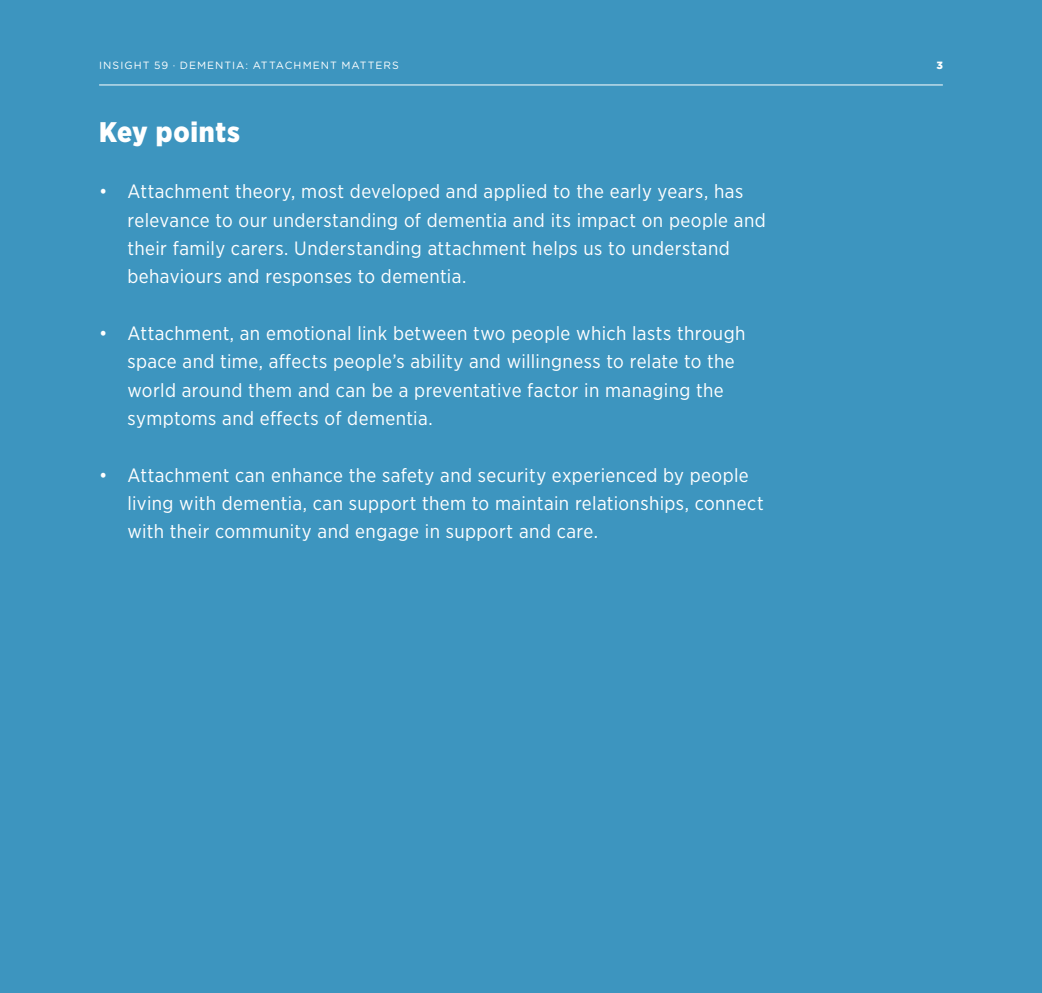
<style>
.page{position:relative;width:1042px;height:993px;background:#fff}
.page>*{position:absolute;margin:0;border:0;box-sizing:border-box;transform-origin:0 0}
.t1{font:900 28.35px "Gotham Narrow";letter-spacing:.025em;color:#fff}
.t2{font:19.25px/28.3px "Gotham Narrow";letter-spacing:.02em;color:#fff}
.t3{font:10.5px "Gotham Rounded";letter-spacing:.095em;color:#fff}
.t4{font:900 10.5px "Gotham";color:#fff}
</style>
<div class="page">
<div style="left:0;top:0;width:1042px;height:992px;background:#3d95bf"></div>
<hr style="left:99px;top:84px;width:844px;height:1px;background:#fff">
<p class="t3" style="left:99px;top:58px;width:124px">INSIGHT 59 · DEMENTI</p>
<p class="t3" style="left:236px;top:58px;width:93px">A: ATTACH MENT</p>
<p class="t3" style="left:341px;top:58px;width:58px">MATTERS</p>
<p class="t4" style="left:936px;top:58px;width:8px">3</p>
<h1 class="t1" style="left:99px;top:113px;width:142px">Key points</h1>
<p class="t2" style="left:127px;top:177px;width:640px;text-indent:-28px">• Attachment theory, most developed and applied to the early years, has relevance to our understanding of dementia and its impact on people and their family carers. Understanding attachment helps us to understand behaviours and responses to dementia.</p>
<p class="t2" style="left:127px;top:318px;width:619px;text-indent:-28px">• Attachment, an emotional link between two people which lasts through space and time, affects people’s ability and willingness to relate to the world around them and can be a preventative factor in managing the symptoms and effects of dementia.</p>
<p class="t2" style="left:127px;top:460px;width:638px;text-indent:-28px">• Attachment can enhance the safety and security experienced by people living with dementia, can support them to maintain relationships, connect with their community and engage in support and care.</p>
</div>
